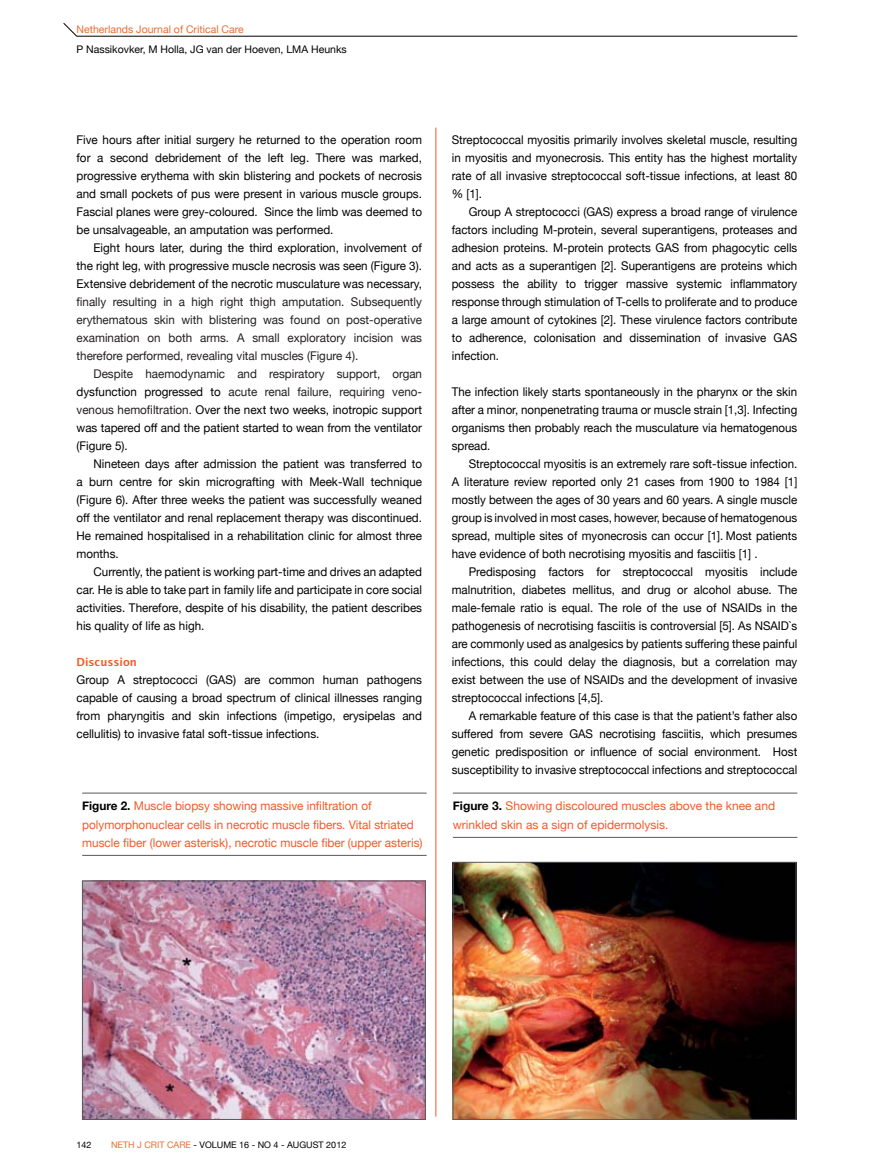
<style>
.page{position:relative;width:893px;height:1170px;background:#fff}
.page>*{position:absolute;margin:0;border:0;box-sizing:border-box;transform-origin:0 0}
.t1{font:12px/18px "Helvetica Neue";color:#000;text-align:justify;scale:.96 1}
.t2{font:12px/18px "Helvetica Neue";color:#000;text-align:justify}
.t3{font:12px/18px "Helvetica Neue";color:#f15a29}
.t4{font:12px/18px "Helvetica Neue";color:#231f20;text-align:justify}
.t5{font:600 12px "Lucida Sans EF";color:#f15a29}
.t6{font:10.5px "Helvetica Neue";color:#000}
.t7{font:10.5px "Helvetica Neue";color:#e86e34}
.t8{font:9px "Helvetica Neue";color:#000}
.s1{color:#231f20}
.s2{font-weight:700;color:#000}
.s3{color:#e86e34}
</style>
<div class="page">
<hr style="left:77px;top:36px;width:720px;height:1px;background:#000">
<svg style="left:63px;top:23px;width:14px;height:14px"></svg>
<hr style="left:435px;top:128px;width:1px;height:988px;background:#f15a29">
<hr style="left:453px;top:792px;width:344px;height:1px;background:#58595b">
<hr style="left:453px;top:837px;width:344px;height:1px;background:#58595b">
<img style="left:455px;top:864px;width:339px;height:253px">
<div style="left:453px;top:862px;width:343px;height:257px;border:1px solid #58595b"></div>
<hr style="left:82px;top:792px;width:345px;height:1px;background:#58595b">
<hr style="left:82px;top:855px;width:345px;height:1px;background:#58595b">
<img style="left:84px;top:882px;width:340px;height:235px">
<div style="left:82px;top:880px;width:344px;height:239px;border:1px solid #58595b"></div>
<p class="t7" style="left:77px;top:20px;width:169px">Netherlands Journal of Critical Care</p>
<p class="t6" style="left:77px;top:40px;width:272px">P Nassikovker, M Holla, JG van der Hoeven, LMA Heunks</p>
<p class="t2" style="left:77px;top:130px;width:347px">Five hours after initial surgery he returned to the operation room for a second debridement of the left leg. There was marked, progressive erythema with skin blistering and pockets of necrosis and small pockets of pus were present in various muscle groups.<br>Fascial planes were grey-coloured. Since the limb was deemed to be unsalvageable, an amputation was performed.</p>
<p class="t2" style="left:77px;top:238px;width:347px;text-indent:17px">Eight hours later, during the third exploration, involvement of the right leg, with progressive muscle necrosis was seen (Figure 3).<br>Extensive debridement of the necrotic musculature was necessary,</p>
<p class="t4" style="left:77px;top:292px;width:347px">finally resulting in a high right thigh amputation. Subsequently erythematous skin with blistering was found on post-operative examination on both arms. A small exploratory incision was therefore performed, revealing vital muscles (Figure 4).</p>
<p class="t2" style="left:77px;top:364px;width:347px;text-indent:17px"><span class="s1">Despite haemodynamic and respiratory support, organ </span>dysfunction progressed to <span class="s1">acute renal failure, requiring veno&shy;venous hemofiltration.</span> Over the next two weeks, inotropic support was tapered off and the patient started to wean from the ventilator (Figure 5).</p>
<p class="t2" style="left:77px;top:454px;width:347px;text-indent:17px">Nineteen days after admission the patient was transferred to a burn centre for skin micrografting with Meek-Wall technique (Figure 6). After three weeks the patient was successfully weaned off the ventilator and renal replacement therapy was discontinued.<br>He remained hospitalised in a rehabilitation clinic for almost three months.</p>
<p class="t2" style="left:77px;top:562px;width:347px;text-indent:17px">Currently, the patient is working part-time and drives an adapted car. He is able to take part in family life and participate in core social activities. Therefore, despite of his disability, the patient describes his quality of life as high.</p>
<p class="t5" style="left:77px;top:656px;width:62px">Discussion</p>
<p class="t2" style="left:77px;top:670px;width:347px">Group A streptococci (GAS) are common human pathogens capable of causing a broad spectrum of clinical illnesses ranging from pharyngitis and skin infections (impetigo, erysipelas and cellulitis) to invasive fatal soft-tissue infections.</p>
<p class="t3" style="left:82px;top:796px;width:342px"><span class="s2">Figure 2.</span> Muscle biopsy showing massive infiltration of polymorphonuclear cells in necrotic muscle fibers. Vital striated muscle fiber (lower asterisk), necrotic muscle fiber (upper asteris)</p>
<p class="t1" style="left:452px;top:130px;width:361px">Streptococcal myositis primarily involves skeletal muscle, resulting in myositis and myonecrosis. This entity has the highest mortality rate of all invasive streptococcal soft-tissue infections, at least 80 % [1].</p>
<p class="t1" style="left:452px;top:202px;width:361px;text-indent:17px">Group A streptococci (GAS) express a broad range of virulence factors including M-protein, several superantigens, proteases and adhesion proteins. M-protein protects GAS from phagocytic cells and acts as a superantigen [2]. Superantigens are proteins which possess the ability to trigger massive systemic inflammatory response through stimulation of T-cells to proliferate and to produce a large amount of cytokines [2]. These virulence factors contribute to adherence, colonisation and dissemination of invasive GAS infection.</p>
<p class="t1" style="left:452px;top:382px;width:361px">The infection likely starts spontaneously in the pharynx or the skin after a minor, nonpenetrating trauma or muscle strain [1,3]. Infecting organisms then probably reach the musculature via hematogenous spread.</p>
<p class="t1" style="left:452px;top:454px;width:361px;text-indent:17px">Streptococcal myositis is an extremely rare soft-tissue infection.<br>A literature review reported only 21 cases from 1900 to 1984 [1] mostly between the ages of 30 years and 60 years. A single muscle group is involved in most cases, however, because of hematogenous spread, multiple sites of myonecrosis can occur [1]. Most patients have evidence of both necrotising myositis and fasciitis [1] .</p>
<p class="t1" style="left:452px;top:562px;width:361px;text-indent:17px">Predisposing factors for streptococcal myositis include malnutrition, diabetes mellitus, and drug or alcohol abuse. The male-female ratio is equal. The role of the use of NSAIDs in the pathogenesis of necrotising fasciitis is controversial [5]. As NSAID`s are commonly used as analgesics by patients suffering these painful infections, this could delay the diagnosis, but a correlation may exist between the use of NSAIDs and the development of invasive streptococcal infections [4,5].</p>
<p class="t1" style="left:452px;top:706px;width:361px;text-indent:17px">A remarkable feature of this case is that the patient’s father also suffered from severe GAS necrotising fasciitis, which presumes genetic predisposition or influence of social environment. Host susceptibility to invasive streptococcal infections and streptococcal</p>
<p class="t3" style="left:453px;top:796px;width:324px"><span class="s2">Figure 3.</span> Showing discoloured muscles above the knee and wrinkled skin as a sign of epidermolysis.</p>
<p class="t8" style="left:77px;top:1137px;width:17px">142</p>
<p class="t8" style="left:111px;top:1137px;width:237px"><span class="s3">NETH J CRIT CARE</span> - VOLUME 16 - NO 4 - AUGUST 2012</p>
</div>
